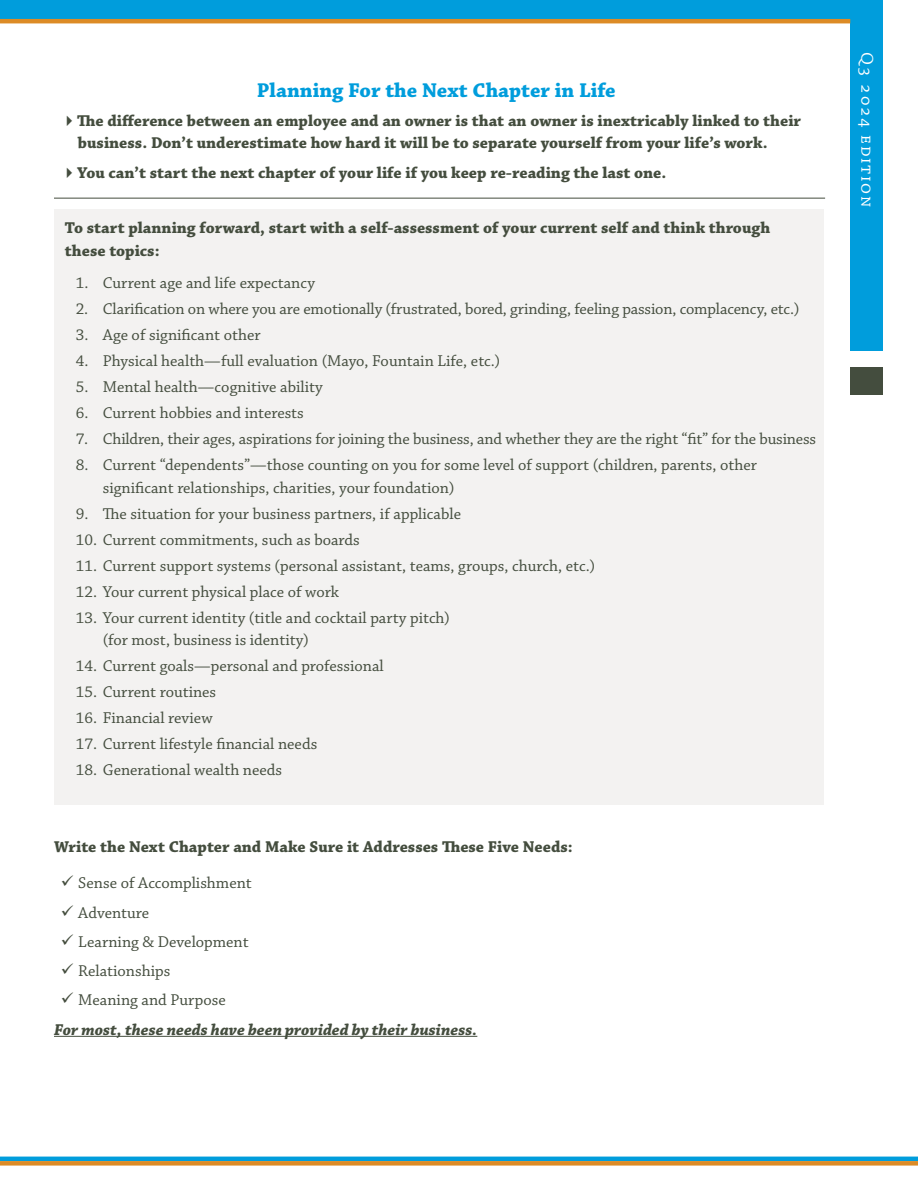
<style>
.page{position:relative;width:918px;height:1188px;background:#fff}
.page>*{position:absolute;margin:0;border:0;box-sizing:border-box;transform-origin:0 0}
.t1{font:700 21px "Chaparral Pro";color:#009ddc}
.t2{font:18px "Chaparral Pro";letter-spacing:.1em;color:#fff}
.t3{font:16.5px/22.5px "Chaparral Pro";color:#444d3e}
.t4{font:700 16.5px/22.5px "Chaparral Pro";color:#444d3e}
.t5{font:italic 700 16.5px/29.2px "Chaparral Pro";color:#444d3e}
.s1{font-weight:400;font-style:normal}
</style>
<div class="page">
<div style="left:850px;top:0;width:33px;height:351px;background:#009ddc"></div>
<div style="left:0;top:0;width:852px;height:19px;background:#009ddc"></div>
<div style="left:850px;top:367px;width:33px;height:28px;background:#444d3e"></div>
<hr style="left:0;top:19px;width:850px;height:4px;background:#dc8b26">
<hr style="left:0;top:1157px;width:918px;height:4px;background:#009ddc">
<div style="left:0;top:1161px;width:918px;height:5px;background:#dc8b26"></div>
<div style="left:54px;top:209px;width:770px;height:596px;background:#f3f2f1"></div>
<hr style="left:54px;top:198px;width:771px;height:1px;background:#444d3e">
<hr style="left:54px;top:1036px;width:423px;height:1px;background:#444d3e">
<p class="t1" style="left:257px;top:78px;width:360px">Planning For the Next Chapter in Life</p>
<p class="t4" style="left:78px;top:110px;width:725px;text-indent:-17px">✔The difference between an employee and an owner is that an owner is inextricably linked to their business. Don’t underestimate how hard it will be to separate yourself from your life’s work.</p>
<p class="t4" style="left:61px;top:161px;width:607px">✔You can’t start the next chapter of your life if you keep re-reading the last one.</p>
<p class="t4" style="left:65px;top:217px;width:707px">To start planning forward, start with a self-assessment of your current self and think through these topics:</p>
<p class="t3" style="left:76px;top:272px;width:241px">1. Current age and life expectancy</p>
<p class="t3" style="left:76px;top:298px;width:725px">2. Clarification on where you are emotionally (frustrated, bored, grinding, feeling passion, complacency, etc.)</p>
<p class="t3" style="left:76px;top:324px;width:186px">3. Age of significant other</p>
<p class="t3" style="left:76px;top:350px;width:426px">4. Physical health—full evaluation (Mayo, Fountain Life, etc.)</p>
<p class="t3" style="left:76px;top:376px;width:248px">5. Mental health—cognitive ability</p>
<p class="t3" style="left:76px;top:402px;width:230px">6. Current hobbies and interests</p>
<p class="t3" style="left:76px;top:428px;width:742px">7. Children, their ages, aspirations for joining the business, and whether they are the right “fit” for the business</p>
<p class="t3" style="left:103px;top:454px;width:656px;text-indent:-27px">8. Current “dependents”—those counting on you for some level of support (children, parents, other significant relationships, charities, your foundation)</p>
<p class="t3" style="left:76px;top:503px;width:387px">9. The situation for your business partners, if applicable</p>
<p class="t3" style="left:76px;top:529px;width:286px">10. Current commitments, such as boards</p>
<p class="t3" style="left:76px;top:555px;width:521px">11. Current support systems (personal assistant, teams, groups, church, etc.)</p>
<p class="t3" style="left:76px;top:581px;width:265px">12. Your current physical place of work</p>
<p class="t3" style="left:103px;top:607px;width:349px;text-indent:-27px">13. Your current identity (title and cocktail party pitch) (for most, business is identity)</p>
<p class="t3" style="left:76px;top:655px;width:310px">14. Current goals—personal and professional</p>
<p class="t3" style="left:76px;top:681px;width:142px">15. Current routines</p>
<p class="t3" style="left:76px;top:707px;width:138px">16. Financial review</p>
<p class="t3" style="left:76px;top:733px;width:243px">17. Current lifestyle financial needs</p>
<p class="t3" style="left:76px;top:759px;width:208px">18. Generational wealth needs</p>
<p class="t4" style="left:54px;top:836px;width:520px">Write the Next Chapter and Make Sure it Addresses These Five Needs:</p>
<p class="t3" style="left:61px;top:873px;width:193px">✓ Sense of Accomplishment</p>
<p class="t3" style="left:61px;top:902px;width:90px">✓ Adventure</p>
<p class="t3" style="left:61px;top:931px;width:189px">✓ Learning &amp; Development</p>
<p class="t3" style="left:61px;top:960px;width:111px">✓ Relationships</p>
<p class="t5" style="left:54px;top:986px;width:425px;text-indent:7px">✓ <span class="s1">Meaning and Purpose<br></span>For most, these needs have been provided by their business.</p>
<p class="t2" style="left:877px;top:52px;width:156px;rotate:90deg">Q3 2024 edition</p>
</div>
